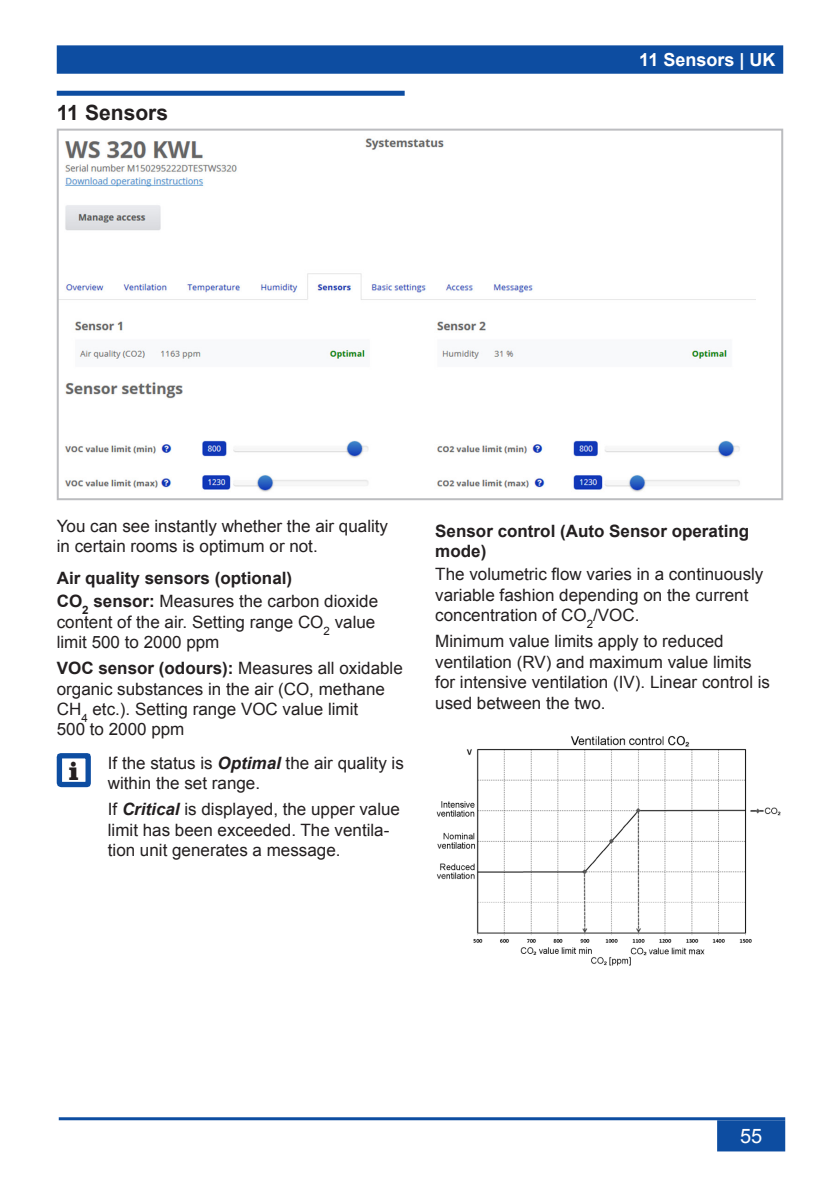
<style>
.page{position:relative;width:840px;height:1191px;background:#fff}
.page>*{position:absolute;margin:0;border:0;box-sizing:border-box;transform-origin:0 0}
.t1{font:700 21px "Arial";color:#231f20}
.t2{font:20px "Arial";color:#fff}
.t3{font:700 18px "Arial";color:#fff}
.t4{font:17px/20.4px "Arial";color:#231f20}
.t5{font:700 17px/23.2px "Arial";color:#231f20}
.s1{font-weight:400}
.s2{font-weight:700}
.s3{font-family:"Clarendon BT";font-weight:900;font-size:26.6px}
.s4{font-weight:700;font-style:italic}
</style>
<div class="page">
<div style="left:58px;top:46px;width:723px;height:27px;background:#0d4da1"></div>
<div style="left:57px;top:45px;width:725px;height:29px;border:2px solid #0d4da1"></div>
<hr style="left:59px;top:1117px;width:725px;height:3px;background:#0d4da1">
<div style="left:717px;top:1121px;width:66px;height:29px;background:#0d4da1"></div>
<div style="left:716px;top:1120px;width:68px;height:31px;border:2px solid #0d4da1"></div>
<div style="left:57px;top:91px;width:347px;height:5px;background:#0d4da1"></div>
<img style="left:60px;top:138px;width:695px;height:354px">
<div style="left:57px;top:129px;width:725px;height:371px;border:2px solid #bcbdc0"></div>
<svg style="left:57px;top:753px;width:34px;height:34px"></svg>
<img style="left:436px;top:735px;width:345px;height:231px">
<p class="t1" style="left:57px;top:98px;width:113px">11 Sensors</p>
<p class="t3" style="left:639px;top:48px;width:138px">11 Sensors | UK</p>
<p class="t4" style="left:57px;top:516px;width:333px">You can see instantly whether the air quality in certain rooms is optimum or not.</p>
<p class="t5" style="left:57px;top:567px;width:323px">Air quality sensors (optional)<br>CO<sub>2</sub> sensor: <span class="s1">Measures the carbon dioxide</span></p>
<p class="t4" style="left:57px;top:612px;width:320px">content of the air. Setting range CO<sub>2</sub> value limit 500 to 2000 ppm</p>
<p class="t4" style="left:57px;top:658px;width:347px"><span class="s2">VOC sensor (odours):</span> Measures all oxidable organic substances in the air (CO, methane CH<sub>4</sub> etc.). Setting range VOC value limit<br>500 to 2000 ppm</p>
<p class="t4" style="left:108px;top:752px;width:297px;text-indent:-39px"><span class="s3">i</span> If the status is <span class="s4">Optimal</span> the air quality is within the set range.</p>
<p class="t4" style="left:108px;top:799px;width:293px">If <span class="s4">Critical</span> is displayed, the upper value limit has been exceeded. The ventila&shy;tion unit generates a message.</p>
<p class="t5" style="left:435px;top:521px;width:315px;line-height:20.4px">Sensor control (Auto Sensor operating mode)</p>
<p class="t4" style="left:435px;top:564px;width:329px">The volumetric flow varies in a continuously variable fashion depending on the current concentration of CO<sub>2</sub>/VOC.</p>
<p class="t4" style="left:435px;top:631px;width:336px">Minimum value limits apply to reduced ventilation (RV) and maximum value limits for intensive ventilation (IV). Linear control is used between the two.</p>
<p class="t2" style="left:739px;top:1123px;width:24px">55</p>
</div>
